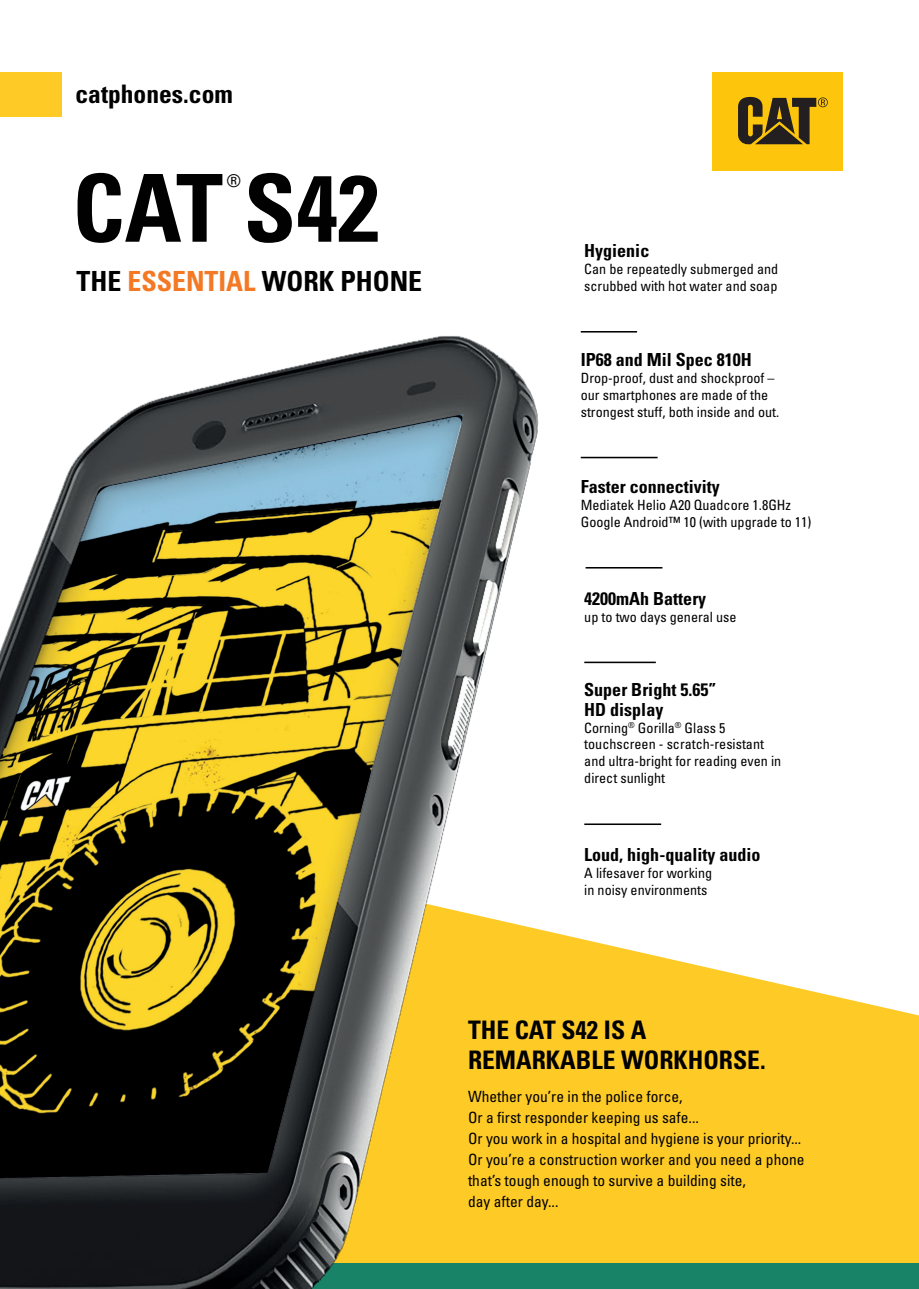
<style>
.page{position:relative;width:919px;height:1289px;background:#fff}
.page>*{position:absolute;margin:0;border:0;box-sizing:border-box;transform-origin:0 0}
.t1{font:700 condensed 93.75px "Univers LT Std";color:#010101}
.t2{font:700 condensed 27.75px "Univers LT Std";color:#010101}
.t3{font:700 condensed 25.5px/30.6px "Univers LT Std";color:#000001}
.t4{font:700 condensed 25.5px "Univers LT Std";color:#010101}
.t5{font:700 condensed 18px/19.5px "Univers LT Std";color:#010101}
.t6{font:condensed 17.55px "Univers LT Std";color:#010101}
.t7{font:condensed 15.45px/21px "Univers LT Std";color:#000001}
.t8{font:condensed 14.1px/17px "Univers LT Std";color:#010101}
.s1{color:#f47925}
</style>
<div class="page">
<div style="left:711px;top:72px;width:131px;height:98px;background:#fec50d"></div>
<svg style="left:738px;top:97px;width:89px;height:47px"></svg>
<svg style="left:635px;top:823px;width:283px;height:440px;fill:#feca26"></svg>
<div style="left:0;top:1263px;width:918px;height:25px;background:#198368"></div>
<hr style="left:580px;top:331px;width:57px;height:1px;background:#010101">
<hr style="left:580px;top:457px;width:77px;height:1px;background:#010101">
<hr style="left:585px;top:567px;width:77px;height:1px;background:#010101">
<hr style="left:584px;top:823px;width:77px;height:2px;background:#010101">
<hr style="left:584px;top:661px;width:71px;height:2px;background:#010101">
<img style="left:0;top:72px;width:635px;height:1216px">
<h3 class="t4" style="left:75px;top:79px;width:159px">catphones.com</h3>
<h1 class="t1" style="left:72px;top:151px;width:308px">CAT S42</h1>
<p class="t6" style="left:227px;top:169px;width:16px">®</p>
<h2 class="t2" style="left:77px;top:264px;width:347px">THE <span class="s1">ESSENTIAL</span> WORK PHONE</h2>
<p class="t5" style="left:584px;top:241px;width:66px">Hygienic</p>
<p class="t8" style="left:584px;top:260px;width:195px">Can be repeatedly submerged and scrubbed with hot water and soap</p>
<p class="t5" style="left:580px;top:349px;width:172px">IP68 and Mil Spec 810H</p>
<p class="t8" style="left:580px;top:369px;width:200px">Drop-proof, dust and shockproof – our smartphones are made of the strongest stuff, both inside and out.</p>
<p class="t5" style="left:580px;top:477px;width:140px">Faster connectivity</p>
<p class="t8" style="left:580px;top:496px;width:232px">Mediatek Helio A20 Quadcore 1.8GHz<br>Google Android™ 10 (with upgrade to 11)</p>
<p class="t5" style="left:584px;top:588px;width:123px">4200mAh Battery</p>
<p class="t8" style="left:584px;top:608px;width:154px">up to two days general use</p>
<p class="t5" style="left:584px;top:679px;width:133px">Super Bright 5.65”<br>HD display</p>
<p class="t8" style="left:584px;top:718px;width:198px">Corning<sup>®</sup> Gorilla<sup>®</sup> Glass 5 touchscreen - scratch-resistant and ultra-bright for reading even in direct sunlight</p>
<p class="t5" style="left:584px;top:844px;width:177px">Loud, high-quality audio</p>
<p class="t8" style="left:584px;top:864px;width:129px">A lifesaver for working in noisy environments</p>
<h3 class="t3" style="left:468px;top:1014px;width:299px">THE CAT S42 IS A<br>REMARKABLE WORKHORSE.</h3>
<p class="t7" style="left:468px;top:1086px;width:338px">Whether you’re in the police force,<br>Or a first responder keeping us safe...<br>Or you work in a hospital and hygiene is your priority...<br>Or you’re a construction worker and you need a phone that’s tough enough to survive a building site,<br>day after day...</p>
</div>
